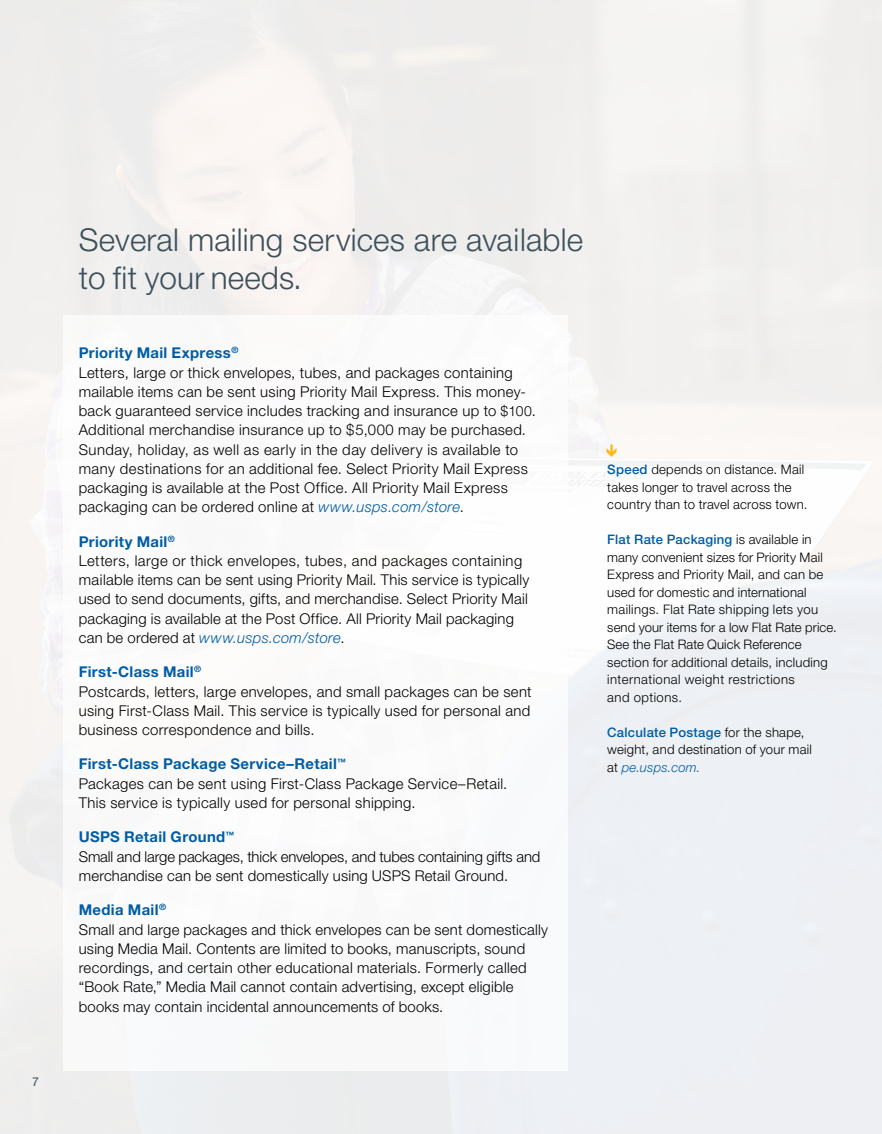
<style>
.page{position:relative;width:882px;height:1134px;background:#fff}
.page>*{position:absolute;margin:0;border:0;box-sizing:border-box;transform-origin:0 0}
.t1{font:300 31.5px/38.5px "Helvetica Neue";letter-spacing:.005em;color:#3d505a}
.t2{font:300 14.88px/19.2px "Helvetica Neue";letter-spacing:.02em;color:#000}
.t3{font:300 14.88px/19.2px "Helvetica Neue";color:#000}
.t4{font:300 13.12px/17.5px "Helvetica Neue";letter-spacing:.015em;color:#000}
.t5{font:12.25px "Helvetica Neue";color:#3d505a}
.s1{font-weight:700;color:#005da4}
.s2{font-size:14px}
.s3{font-style:italic;color:#005da4}
.s4{font-weight:500;color:#005da4}
</style>
<div class="page">
<svg style="left:607px;top:445px;width:10px;height:12px"></svg>
<p class="t5" style="left:32px;top:1075px;width:8px">7</p>
<h1 class="t1" style="left:79px;top:219px;width:506px">Several mailing services are available to fit your needs.</h1>
<p class="t2" style="left:79px;top:343px;width:459px"><span class="s1">Priority Mail Express</span><sup>®<br></sup>Letters, large or thick envelopes, tubes, and packages containing mailable items can be sent using Priority Mail Express. This money&shy;back guaranteed service includes tracking and insurance up to <span class="s2">$100</span>.<br>Additional merchandise insurance up to $5,000 may be purchased.<br>Sunday, holiday, as well as early in the day delivery is available to many destinations for an additional fee. Select Priority Mail Express packaging is available at the Post Office. All Priority Mail Express packaging can be ordered online at <span class="s3">www.usps.com/store</span>.</p>
<p class="t2" style="left:79px;top:531px;width:452px"><span class="s1">Priority Mail</span><sup>®<br></sup>Letters, large or thick envelopes, tubes, and packages containing mailable items can be sent using Priority Mail. This service is typically used to send documents, gifts, and merchandise. Select Priority Mail packaging is available at the Post Office. All Priority Mail packaging can be ordered at <span class="s3">www.usps.com/store</span>.</p>
<p class="t2" style="left:79px;top:662px;width:454px"><span class="s1">First-Class Mail</span><sup>®<br></sup>Postcards, letters, large envelopes, and small packages can be sent using First-Class Mail. This service is typically used for personal and business correspondence and bills.</p>
<p class="t2" style="left:79px;top:754px;width:430px"><span class="s1">First-Class Package Service–Retail</span><sup>™<br></sup>Packages can be sent using First-Class Package Service–Retail.<br>This service is typically used for personal shipping.</p>
<p class="t3" style="left:79px;top:827px;width:463px"><span class="s1">USPS Retail Ground</span><sup>™<br></sup>Small and large packages, thick envelopes, and tubes containing gifts and merchandise can be sent domestically using USPS Retail Ground.</p>
<p class="t2" style="left:79px;top:900px;width:471px"><span class="s1">Media Mail</span><sup>®<br></sup>Small and large packages and thick envelopes can be sent domestically using Media Mail. Contents are limited to books, manuscripts, sound recordings, and certain other educational materials. Formerly called “Book Rate,” Media Mail cannot contain advertising, except eligible books may contain incidental announcements of books.</p>
<p class="t4" style="left:607px;top:460px;width:202px"><span class="s4">Speed</span> depends on distance. Mail takes longer to travel across the country than to travel across town.</p>
<p class="t4" style="left:607px;top:530px;width:231px"><span class="s4">Flat Rate Packaging</span> is available in many convenient sizes for Priority Mail Express and Priority Mail, and can be used for domestic and international mailings. Flat Rate shipping lets you send your items for a low Flat Rate price.<br>See the Flat Rate Quick Reference section for additional details, including international weight restrictions<br>and options.</p>
<p class="t4" style="left:607px;top:723px;width:206px"><span class="s4">Calculate Postage</span> for the shape, weight, and destination of your mail at <span class="s3">pe.usps.com.</span></p>
</div>
